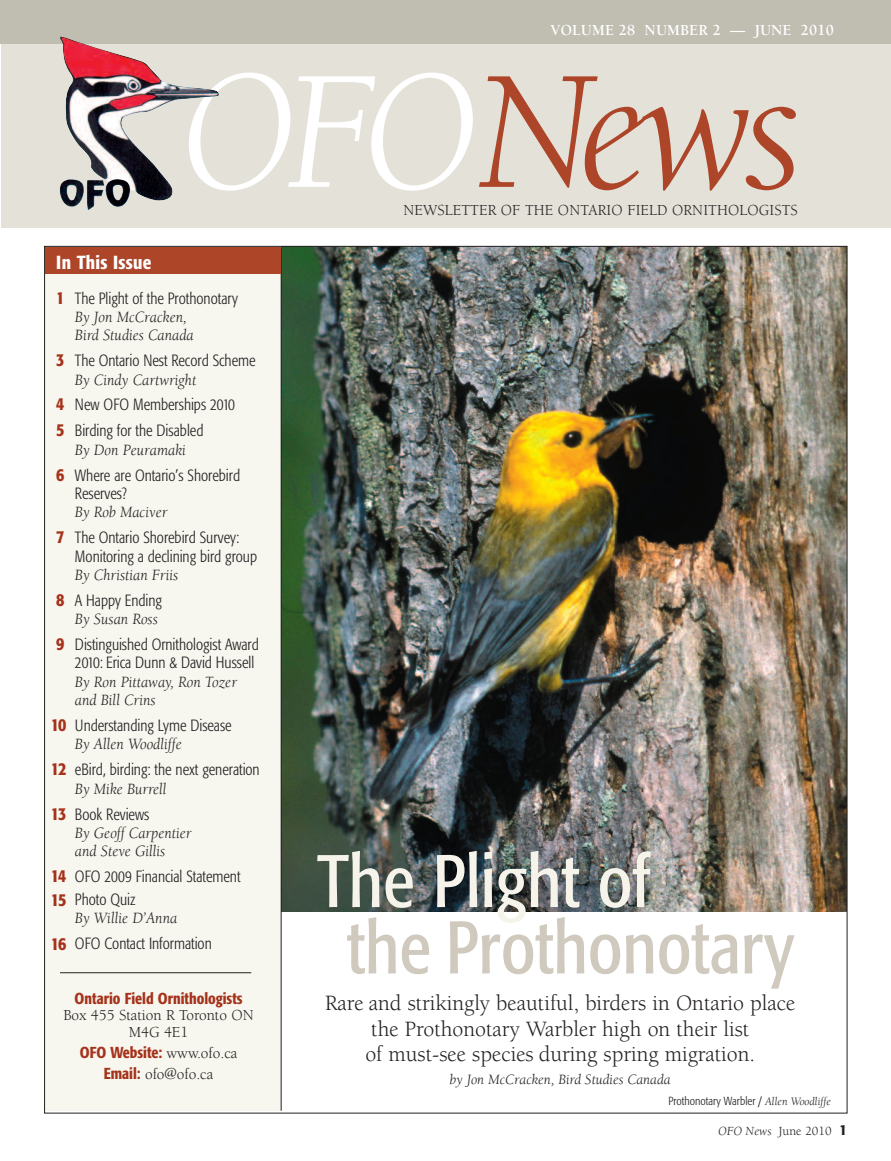
<style>
.page{position:relative;width:891px;height:1161px;background:#fff}
.page>*{position:absolute;margin:0;border:0;box-sizing:border-box;transform-origin:0 0}
.t1{font:italic 174px "Berkeley";color:#fff}
.t2{font:condensed 73.5px "Formata";color:#cfc9be}
.t3{font:condensed 73.5px "Formata";color:#f6f3ea}
.t4{font:22.5px/25.2px "Berkeley";color:#231f20;text-align:center}
.t5{font:500 condensed 18.75px "Formata";letter-spacing:.015em;color:#fff}
.t6{font:300 condensed 16.2px/18.3px "Formata";color:#231f20;scale:.96 1}
.t7{font:italic 16.2px/18.3px "Berkeley";color:#231f20;scale:.96 1}
.t8{font:500 condensed 15.75px "Formata";color:#a5321a}
.t9{font:15.75px/16.5px "Berkeley";letter-spacing:.01em;color:#231f20;text-align:center}
.t10{font:15.75px "Berkeley";letter-spacing:.01em;color:#231f20;scale:.96 1}
.t11{font:700 15.75px "Berkeley";letter-spacing:.01em;color:#fff;scale:.96 1}
.t12{font:italic 14.7px "Berkeley";color:#231f20}
.t13{font:12.75px "Berkeley";color:#231f20}
.t14{font:300 condensed 11.7px "Formata";color:#231f20}
.s1{color:#ad4529}
.s2{font-size:180px;color:#ad4529}
.s3{font-weight:500;font-size:18px;color:#a5321a}
.s4{font-family:"Berkeley";font-weight:400;font-stretch:normal;color:#231f20}
.s5{font-family:"Formata";font-weight:500;font-stretch:condensed;color:#a5321a}
.s6{font-weight:400}
.s7{font-family:"Berkeley";font-weight:400;font-style:italic;font-stretch:normal}
.s8{font-style:italic}
.s9{font-family:"Formata";font-weight:500;font-size:14.25px}
</style>
<div class="page">
<div style="left:45px;top:247px;width:235px;height:864px;background:#f7f6ef"></div>
<div style="left:1px;top:40px;width:890px;height:188px;background:#e4e1d9"></div>
<img style="left:282px;top:248px;width:563px;height:664px">
<div style="left:0;top:0;width:891px;height:44px;background:#c0bdb1"></div>
<img style="left:60px;top:36px;width:159px;height:165px">
<img style="left:60px;top:179px;width:70px;height:31px">
<hr style="left:281px;top:248px;width:1px;height:863px;background:#231f20">
<div style="left:45px;top:247px;width:236px;height:27px;background:#ad4529"></div>
<hr style="left:60px;top:972px;width:191px;height:1px;background:#231f20">
<p class="t11" style="left:551px;top:23px;width:297px">VOLUME 28 NUMBER 2 — JUNE 2010</p>
<p class="t5" style="left:56px;top:255px;width:97px">In This Issue</p>
<h1 class="t1" style="left:178px;top:64px;width:626px">OFO<span class="s1">N</span><span class="s2">ews</span></h1>
<p class="t10" style="left:403px;top:204px;width:412px">NEWSLETTER OF THE ONTARIO FIELD ORNITHOLOGISTS</p>
<p class="t6" style="left:56px;top:290px;width:191px"><span class="s3">1</span> The Plight of the Prothonotary</p>
<p class="t7" style="left:75px;top:309px;width:125px">By Jon McCracken,<br>Bird Studies Canada</p>
<p class="t6" style="left:56px;top:353px;width:209px"><span class="s3">3</span> The Ontario Nest Record Scheme</p>
<p class="t7" style="left:75px;top:372px;width:128px">By Cindy Cartwright</p>
<p class="t6" style="left:56px;top:393px;width:188px;line-height:25.8px"><span class="s3">4</span> New OFO Memberships 2010<br><span class="s3">5</span> Birding for the Disabled</p>
<p class="t7" style="left:75px;top:442px;width:117px">By Don Peuramaki</p>
<p class="t6" style="left:75px;top:467px;width:174px;text-indent:-19px"><span class="s3">6</span> Where are Ontario’s Shorebird<br>Reserves?</p>
<p class="t7" style="left:75px;top:504px;width:98px">By Rob Maciver</p>
<p class="t6" style="left:75px;top:530px;width:191px;text-indent:-19px"><span class="s3">7</span> The Ontario Shorebird Survey:<br>Monitoring a declining bird group</p>
<p class="t7" style="left:75px;top:567px;width:109px">By Christian Friis</p>
<p class="t6" style="left:56px;top:592px;width:112px"><span class="s3">8</span> A Happy Ending</p>
<p class="t7" style="left:75px;top:611px;width:88px">By Susan Ross</p>
<p class="t6" style="left:56px;top:637px;width:213px;text-align:right"><span class="s3">9</span> Distinguished Ornithologist Award<br>2010: Erica Dunn &amp; David Hussell</p>
<p class="t7" style="left:75px;top:674px;width:170px">By Ron Pittaway, Ron Tozer and Bill Crins</p>
<p class="t6" style="left:51px;top:718px;width:190px"><span class="s3">10</span> Understanding Lyme Disease</p>
<p class="t7" style="left:75px;top:737px;width:113px">By Allen Woodliffe</p>
<p class="t6" style="left:51px;top:762px;width:219px"><span class="s3">12</span> eBird, birding: the next generation</p>
<p class="t7" style="left:75px;top:781px;width:97px">By Mike Burrell</p>
<p class="t6" style="left:51px;top:806px;width:104px"><span class="s3">13</span> Book Reviews</p>
<p class="t7" style="left:75px;top:825px;width:123px">By Geoff Carpentier and Steve Gillis</p>
<p class="t6" style="left:51px;top:866px;width:199px;line-height:22.8px"><span class="s3">14</span> OFO 2009 Financial Statement<br><span class="s3">15</span> Photo Quiz</p>
<p class="t7" style="left:75px;top:911px;width:108px">By Willie D’Anna</p>
<p class="t6" style="left:51px;top:936px;width:169px"><span class="s3">16</span> OFO Contact Information</p>
<p class="t8" style="left:75px;top:992px;width:169px">Ontario Field Ornithologists</p>
<p class="t9" style="left:63px;top:1009px;width:192px">Box 455 Station R Toronto ON<br>M4G 4E1</p>
<p class="t8" style="left:80px;top:1046px;width:159px">OFO Website: <span class="s4">www.ofo.ca</span></p>
<p class="t9" style="left:104px;top:1067px;width:111px"><span class="s5">Email:</span> ofo@ofo.ca</p>
<h2 class="t3" style="left:317px;top:850px;width:335px">The Plight of</h2>
<h2 class="t2" style="left:347px;top:917px;width:449px">the Prothonotary</h2>
<h3 class="t4" style="left:325px;top:993px;width:472px">Rare and strikingly beautiful, birders in Ontario place the Prothonotary Warbler high on their list<br>of must-see species during spring migration.</h3>
<p class="t12" style="left:450px;top:1074px;width:222px">by Jon McCracken, Bird Studies Canada</p>
<p class="t14" style="left:668px;top:1096px;width:164px">Prothonotary Warbler <span class="s6">/</span> <span class="s7">Allen Woodliffe</span></p>
<p class="t13" style="left:718px;top:1126px;width:131px"><span class="s8">OFO News</span> June 2010 <span class="s9">1</span></p>
</div>
